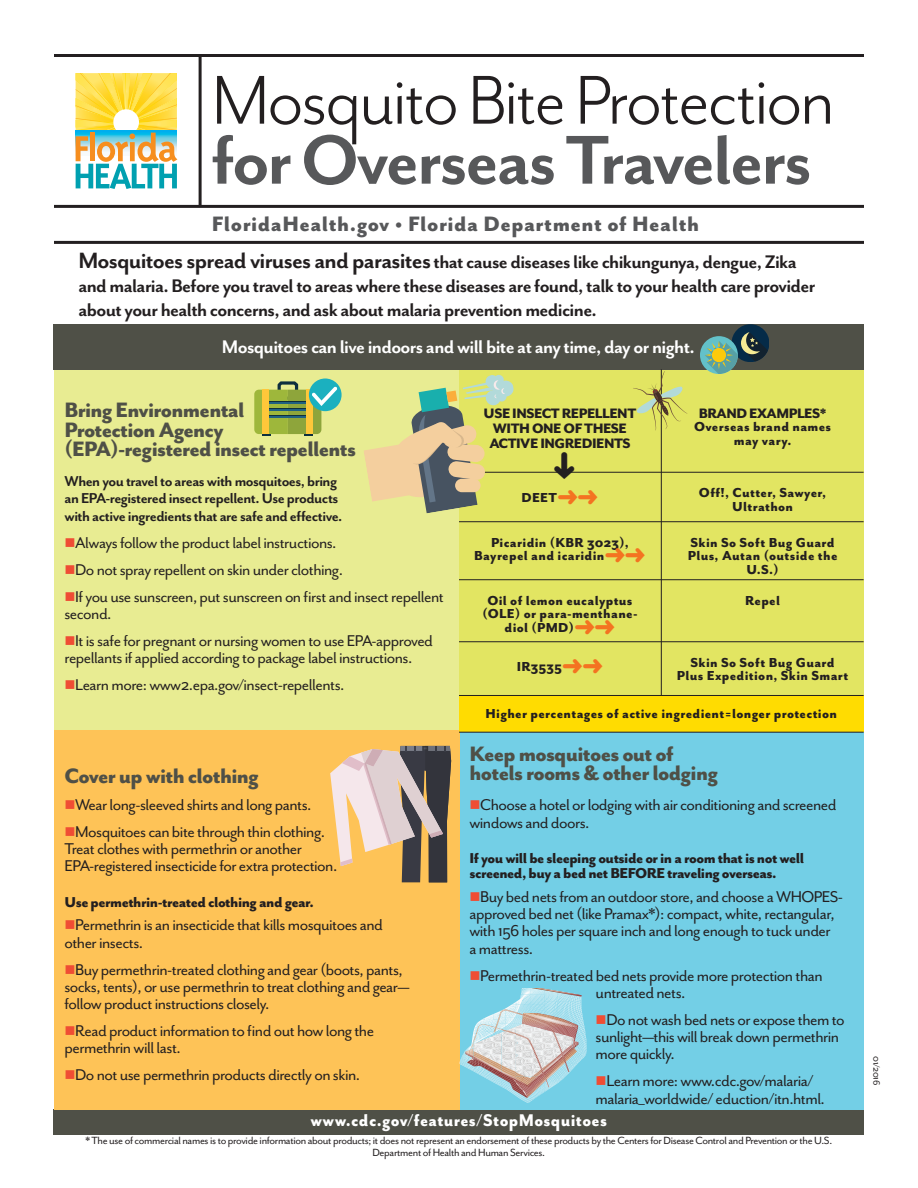
<style>
.page{position:relative;width:918px;height:1188px;background:#fff}
.page>*{position:absolute;margin:0;border:0;box-sizing:border-box;transform-origin:0 0}
.t1{font:79.5px "Mr Eaves San OT";letter-spacing:-.03em;color:#231f20}
.t2{font:700 79.5px "Mr Eaves San OT";letter-spacing:-.03em;color:#57585a}
.t3{font:800 24px "Mr Eaves San OT";letter-spacing:-.03em;color:#4f5047}
.t4{font:800 24px "Mr Eaves San OT";letter-spacing:.02em;color:#57585a}
.t5{font:700 21px/24px "Mr Eaves San OT";letter-spacing:-.03em;color:#231f20}
.t6{font:700 21px "Mr Eaves San OT";letter-spacing:-.03em;color:#fff}
.t7{font:800 19.5px "Mr Eaves San OT";letter-spacing:.02em;color:#fff;scale:.96 1}
.t8{font:18px/17.2px "Mr Eaves San OT";letter-spacing:-.03em;color:#231f20}
.t9{font:700 16.5px "Mr Eaves San OT";letter-spacing:-.03em;color:#231f20}
.t10{font:800 16.5px/15px "Mr Eaves San OT";letter-spacing:-.03em;color:#231f20}
.t11{font:800 15.75px "Mr Eaves San OT";letter-spacing:-.03em;color:#231f20}
.t12{font:800 15px/13.5px "Mr Eaves San OT";letter-spacing:.02em;color:#231f20;text-align:center}
.t13{font:12px/12px "Mr Eaves San OT";letter-spacing:-.03em;color:#231f20;text-align:center}
.t14{font:10.5px "Mr Eaves San OT";letter-spacing:-.03em;color:#231f20}
.s1{font-size:25.5px}
.s2{color:#f47321}
.s3{color:#ef4d34}
</style>
<div class="page">
<svg style="left:76px;top:73px;width:101px;height:116px"></svg>
<hr style="left:54px;top:54px;width:810px;height:3px;background:#231f20">
<hr style="left:54px;top:205px;width:810px;height:3px;background:#231f20">
<hr style="left:54px;top:241px;width:810px;height:3px;background:#231f20">
<hr style="left:199px;top:56px;width:3px;height:151px;background:#231f20">
<div style="left:54px;top:1110px;width:810px;height:25px;background:#4f5047"></div>
<div style="left:54px;top:369px;width:405px;height:361px;background:#e8ec92"></div>
<div style="left:459px;top:369px;width:405px;height:361px;background:#e2e562"></div>
<div style="left:459px;top:730px;width:405px;height:379px;background:#73cfe6"></div>
<div style="left:54px;top:730px;width:405px;height:379px;background:#fec357"></div>
<div style="left:53px;top:324px;width:811px;height:45px;background:#4f5047"></div>
<svg style="left:330px;top:746px;width:121px;height:136px"></svg>
<svg style="left:459px;top:989px;width:128px;height:115px"></svg>
<div style="left:459px;top:695px;width:405px;height:37px;background:#ffdc01"></div>
<hr style="left:661px;top:369px;width:1px;height:327px;background:#231f20">
<hr style="left:459px;top:472px;width:405px;height:1px;background:#231f20">
<hr style="left:459px;top:521px;width:405px;height:1px;background:#231f20">
<hr style="left:459px;top:579px;width:405px;height:1px;background:#231f20">
<hr style="left:459px;top:641px;width:405px;height:1px;background:#231f20">
<hr style="left:459px;top:695px;width:405px;height:1px;background:#231f20">
<hr style="left:459px;top:732px;width:405px;height:1px;background:#231f20">
<svg style="left:633px;top:371px;width:54px;height:59px"></svg>
<div style="left:732px;top:324px;width:37px;height:38px;background:#052b48;border-radius:50%"></div>
<div style="left:700px;top:336px;width:38px;height:38px;background:#63c1c9;border-radius:50%"></div>
<svg style="left:705px;top:332px;width:63px;height:42px"></svg>
<div style="left:309px;top:379px;width:33px;height:32px;background:#1bb0bf;border-radius:50%"></div>
<svg style="left:254px;top:381px;width:83px;height:55px"></svg>
<svg style="left:364px;top:375px;width:150px;height:138px"></svg>
<svg style="left:554px;top:471px;width:20px;height:2px"></svg>
<h1 class="t1" style="left:212px;top:57px;width:625px">Mosquito Bite Protection</h1>
<p class="t2" style="left:212px;top:135px;width:602px">for Overseas Travelers</p>
<p class="t4" style="left:212px;top:216px;width:489px">FloridaHealth.gov • Florida Department of Health</p>
<p class="t5" style="left:78px;top:252px;width:738px"><span class="s1">Mosquitoes spread viruses and parasites</span> that cause diseases like chikungunya, dengue, Zika and malaria. Before you travel to areas where these diseases are found, talk to your health care provider about your health concerns, and ask about malaria prevention medicine.</p>
<p class="t6" style="left:222px;top:340px;width:474px">Mosquitoes can live indoors and will bite at any time, day or night.</p>
<p class="t3" style="left:65px;top:402px;width:182px">Bring Environmental</p>
<p class="t11" style="left:484px;top:408px;width:154px">USE INSECT REPELLENT</p>
<p class="t11" style="left:699px;top:408px;width:129px">BRAND EXAMPLES*</p>
<p class="t3" style="left:65px;top:422px;width:161px">Protection Agency</p>
<p class="t11" style="left:493px;top:423px;width:136px">WITH ONE OF THESE</p>
<p class="t12" style="left:694px;top:422px;width:139px">Overseas brand names</p>
<p class="t11" style="left:489px;top:438px;width:143px">ACTIVE INGREDIENTS</p>
<p class="t12" style="left:734px;top:435px;width:59px">may vary.</p>
<p class="t3" style="left:65px;top:441px;width:293px">(EPA)-registered insect repellents</p>
<p class="t9" style="left:65px;top:476px;width:274px">When you travel to areas with mosquitoes, bring</p>
<p class="t9" style="left:65px;top:493px;width:275px">an EPA-registered insect repellent. Use products</p>
<p class="t12" style="left:522px;top:492px;width:78px">DEET<span class="s2">➜➜</span></p>
<p class="t12" style="left:699px;top:488px;width:129px">Off!, Cutter, Sawyer,</p>
<p class="t12" style="left:732px;top:501px;width:63px">Ultrathon</p>
<p class="t9" style="left:65px;top:511px;width:279px">with active ingredients that are safe and effective.</p>
<p class="t8" style="left:65px;top:536px;width:274px"><span class="s3">■</span>Always follow the product label instructions.</p>
<p class="t8" style="left:65px;top:563px;width:280px"><span class="s3">■</span>Do not spray repellent on skin under clothing.</p>
<p class="t8" style="left:65px;top:590px;width:381px"><span class="s3">■</span>If you use sunscreen, put sunscreen on first and insect repellent second.</p>
<p class="t8" style="left:65px;top:634px;width:370px"><span class="s3">■</span>It is safe for pregnant or nursing women to use EPA-approved repellants if applied according to package label instructions.</p>
<p class="t8" style="left:65px;top:678px;width:282px"><span class="s3">■</span>Learn more: www2.epa.gov/insect-repellents.</p>
<p class="t12" style="left:491px;top:537px;width:139px">Picaridin (KBR 3023),</p>
<p class="t12" style="left:691px;top:537px;width:146px">Skin So Soft Bug Guard</p>
<p class="t12" style="left:474px;top:551px;width:173px">Bayrepel and icaridin<span class="s2">➜➜</span></p>
<p class="t12" style="left:688px;top:551px;width:151px">Plus, Autan (outside the<br>U.S.)</p>
<p class="t12" style="left:487px;top:595px;width:147px">Oil of lemon eucalyptus</p>
<p class="t12" style="left:745px;top:595px;width:36px">Repel</p>
<p class="t12" style="left:482px;top:609px;width:157px">(OLE) or para-menthane&shy;diol (PMD)<span class="s2">➜➜</span></p>
<p class="t12" style="left:691px;top:657px;width:146px">Skin So Soft Bug Guard</p>
<p class="t12" style="left:517px;top:662px;width:88px">IR3535<span class="s2">➜➜</span></p>
<p class="t12" style="left:677px;top:671px;width:173px">Plus Expedition, Skin Smart</p>
<p class="t12" style="left:486px;top:709px;width:353px">Higher percentages of active ingredient=longer protection</p>
<p class="t3" style="left:469px;top:746px;width:206px">Keep mosquitoes out of</p>
<p class="t3" style="left:469px;top:766px;width:250px">hotels rooms &amp; other lodging</p>
<p class="t8" style="left:469px;top:799px;width:369px"><span class="s3">■</span>Choose a hotel or lodging with air conditioning and screened windows and doors.</p>
<p class="t10" style="left:469px;top:853px;width:336px">If you will be sleeping outside or in a room that is not well screened, buy a bed net BEFORE traveling overseas.</p>
<p class="t8" style="left:469px;top:890px;width:375px"><span class="s3">■</span>Buy bed nets from an outdoor store, and choose a WHOPES&shy;approved bed net (like Pramax*): compact, white, rectangular, with 156 holes per square inch and long enough to tuck under<br>a mattress.</p>
<p class="t8" style="left:596px;top:969px;width:229px;text-indent:-126px"><span class="s3">■</span>Permethrin-treated bed nets provide more protection than untreated nets.</p>
<p class="t8" style="left:596px;top:1013px;width:251px"><span class="s3">■</span>Do not wash bed nets or expose them to sunlight—this will break down permethrin more quickly.</p>
<p class="t8" style="left:596px;top:1075px;width:231px"><span class="s3">■</span>Learn more: www.cdc.gov/malaria/ malaria_worldwide/ eduction/itn.html.</p>
<p class="t3" style="left:65px;top:768px;width:196px">Cover up with clothing</p>
<p class="t8" style="left:65px;top:798px;width:249px"><span class="s3">■</span>Wear long-sleeved shirts and long pants.</p>
<p class="t8" style="left:65px;top:825px;width:274px"><span class="s3">■</span>Mosquitoes can bite through thin clothing.<br>Treat clothes with permethrin or another<br>EPA-registered insecticide for extra protection.</p>
<p class="t10" style="left:65px;top:896px;width:251px">Use permethrin-treated clothing and gear.</p>
<p class="t8" style="left:65px;top:919px;width:320px"><span class="s3">■</span>Permethrin is an insecticide that kills mosquitoes and other insects.</p>
<p class="t8" style="left:65px;top:963px;width:347px"><span class="s3">■</span>Buy permethrin-treated clothing and gear (boots, pants, socks, tents), or use permethrin to treat clothing and gear— follow product instructions closely.</p>
<p class="t8" style="left:65px;top:1024px;width:311px"><span class="s3">■</span>Read product information to find out how long the permethrin will last.</p>
<p class="t8" style="left:65px;top:1069px;width:297px"><span class="s3">■</span>Do not use permethrin products directly on skin.</p>
<p class="t7" style="left:311px;top:1114px;width:310px">www.cdc.gov/features/StopMosquitoes</p>
<p class="t13" style="left:85px;top:1136px;width:748px">* The use of commercial names is to provide information about products; it does not represent an endorsement of these products by the Centers for Disease Control and Prevention or the U.S.<br>Department of Health and Human Services.</p>
<p class="t14" style="left:880px;top:1056px;width:31px;rotate:90deg">01/2016</p>
</div>
